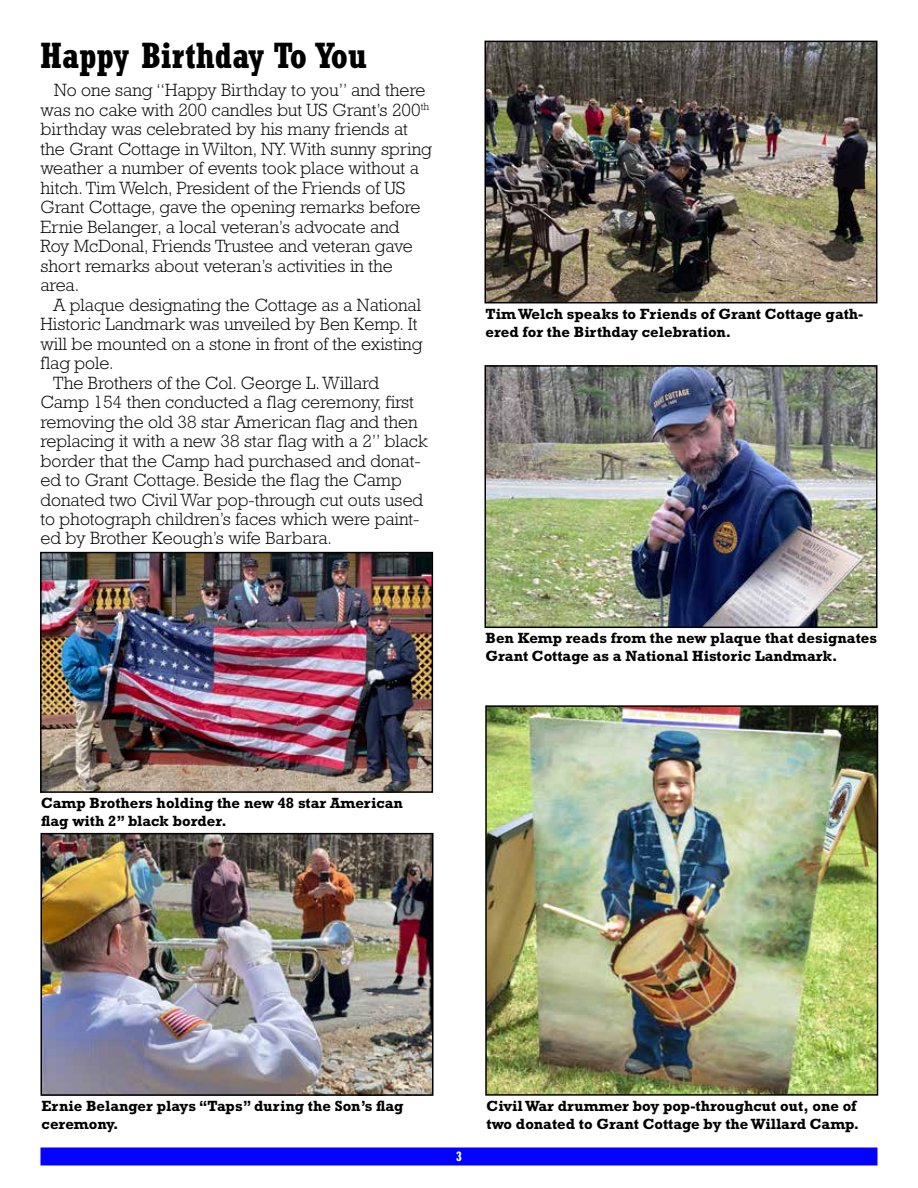
<style>
.page{position:relative;width:918px;height:1188px;background:#fff}
.page>*{position:absolute;margin:0;border:0;box-sizing:border-box;transform-origin:0 0}
.t1{font:700 condensed 36px "Rockwell";color:#000}
.t2{font:300 18px/19.5px "Rockwell";color:#000}
.t3{font:700 15px/18px "Rockwell";color:#000}
.t4{font:700 condensed 13.5px "Rockwell";color:#fff}
</style>
<div class="page">
<div style="left:40px;top:1148px;width:838px;height:18px;background:#0303fd"></div>
<img style="left:487px;top:44px;width:388px;height:256px">
<div style="left:484px;top:41px;width:394px;height:262px;border:2px solid #000"></div>
<img style="left:487px;top:368px;width:388px;height:257px">
<div style="left:484px;top:365px;width:394px;height:263px;border:2px solid #000"></div>
<img style="left:43px;top:836px;width:388px;height:257px">
<div style="left:40px;top:833px;width:394px;height:263px;border:2px solid #000"></div>
<img style="left:43px;top:555px;width:387px;height:235px">
<div style="left:40px;top:552px;width:393px;height:241px;border:2px solid #000"></div>
<img style="left:488px;top:708px;width:387px;height:385px">
<div style="left:485px;top:705px;width:393px;height:391px;border:2px solid #000"></div>
<h1 class="t1" style="left:40px;top:35px;width:328px">Happy Birthday To You</h1>
<p class="t2" style="left:40px;top:80px;width:393px;text-indent:14px">No one sang “Happy Birthday to you” and there was no cake with 200 candles but US Grant’s 200<sup>th </sup>birthday was celebrated by his many friends at the Grant Cottage in Wilton, NY. With sunny spring weather a number of events took place without a hitch. Tim Welch, President of the Friends of US Grant Cottage, gave the opening remarks before Ernie Belanger, a local veteran’s advocate and Roy McDonal, Friends Trustee and veteran gave short remarks about veteran’s activities in the area.</p>
<p class="t2" style="left:54px;top:295px;width:369px">A plaque designating the Cottage as a National</p>
<p class="t2" style="left:40px;top:314px;width:378px">Historic Landmark was unveiled by Ben Kemp. It</p>
<p class="t2" style="left:40px;top:334px;width:383px">will be mounted on a stone in front of the existing</p>
<p class="t2" style="left:40px;top:353px;width:71px">flag pole.</p>
<p class="t2" style="left:53px;top:373px;width:327px">The Brothers of the Col. George L. Willard</p>
<p class="t2" style="left:40px;top:392px;width:375px">Camp 154 then conducted a flag ceremony, first</p>
<p class="t2" style="left:40px;top:412px;width:379px">removing the old 38 star American flag and then</p>
<p class="t2" style="left:40px;top:431px;width:389px">replacing it with a new 38 star flag with a 2” black</p>
<p class="t2" style="left:40px;top:451px;width:382px">border that the Camp had purchased and donat-</p>
<p class="t2" style="left:40px;top:470px;width:363px">ed to Grant Cottage. Beside the flag the Camp</p>
<p class="t2" style="left:40px;top:490px;width:384px">donated two Civil War pop-through cut outs used</p>
<p class="t2" style="left:40px;top:509px;width:381px">to photograph children’s faces which were paint-</p>
<p class="t2" style="left:40px;top:529px;width:290px">ed by Brother Keough’s wife Barbara.</p>
<p class="t3" style="left:41px;top:794px;width:363px">Camp Brothers holding the new 48 star American flag with 2” black border.</p>
<p class="t3" style="left:486px;top:305px;width:379px">Tim Welch speaks to Friends of Grant Cottage gath&shy;ered for the Birthday celebration.</p>
<p class="t3" style="left:486px;top:628px;width:393px">Ben Kemp reads from the new plaque that designates<br>Grant Cottage as a National Historic Landmark.</p>
<p class="t3" style="left:42px;top:1097px;width:364px">Ernie Belanger plays “Taps” during the Son’s flag ceremony.</p>
<p class="t4" style="left:456px;top:1148px;width:7px">3</p>
<p class="t3" style="left:487px;top:1097px;width:374px">Civil War drummer boy pop-throughcut out, one of two donated to Grant Cottage by the Willard Camp.</p>
</div>
